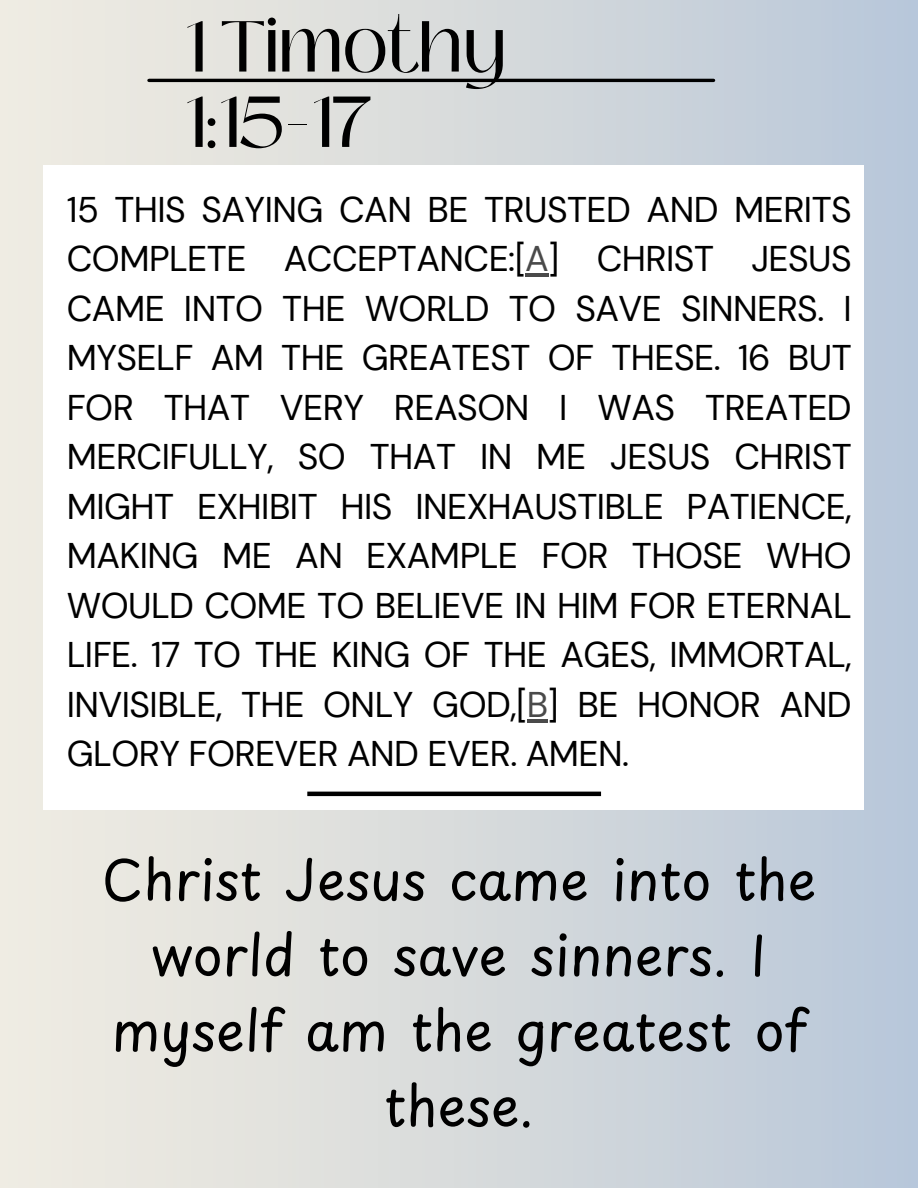
<style>
.page{position:relative;width:918px;height:1188px;background:#fff}
.page>*{position:absolute;margin:0;border:0;box-sizing:border-box;transform-origin:0 0}
.t1{font:71.7px/75.3px "Black Mango";letter-spacing:-.015em;color:#000}
.t2{font:54px/75.3px "Playpen Sans";color:#000;text-align:center}
.t3{font:35.7px/49.5px "DM Sans";letter-spacing:-.015em;color:#000;text-align:justify}
.s1{color:#4a4a4a}
</style>
<div class="page">
<div style="left:0;top:0;width:918px;height:1188px;background:linear-gradient(to right,#f2ede1,#bac8d8)"></div>
<div style="left:44px;top:165px;width:820px;height:645px;background:#fff"></div>
<hr style="left:149px;top:79px;width:565px;height:3px;background:#000">
<hr style="left:307px;top:792px;width:294px;height:4px;background:#000">
<hr style="left:525px;top:274px;width:23px;height:3px;background:#4a4a4a">
<hr style="left:527px;top:719px;width:21px;height:4px;background:#4a4a4a">
<h1 class="t1" style="left:184px;top:10px;width:324px">1 Timothy<br>1:15-17</h1>
<p class="t3" style="left:67px;top:185px;width:786px">15 THIS SAYING CAN BE TRUSTED AND MERITS COMPLETE ACCEPTANCE:[<span class="s1">A</span>] CHRIST JESUS CAME INTO THE WORLD TO SAVE SINNERS. I MYSELF AM THE GREATEST OF THESE. 16 BUT FOR THAT VERY REASON I WAS TREATED MERCIFULLY, SO THAT IN ME JESUS CHRIST MIGHT EXHIBIT HIS INEXHAUSTIBLE PATIENCE, MAKING ME AN EXAMPLE FOR THOSE WHO WOULD COME TO BELIEVE IN HIM FOR ETERNAL LIFE. 17 TO THE KING OF THE AGES, IMMORTAL, INVISIBLE, THE ONLY GOD,[<span class="s1">B</span>] BE HONOR AND GLORY FOREVER AND EVER. AMEN.</p>
<p class="t2" style="left:102px;top:840px;width:716px">Christ Jesus came into the world to save sinners. I myself am the greatest of these.</p>
</div>
